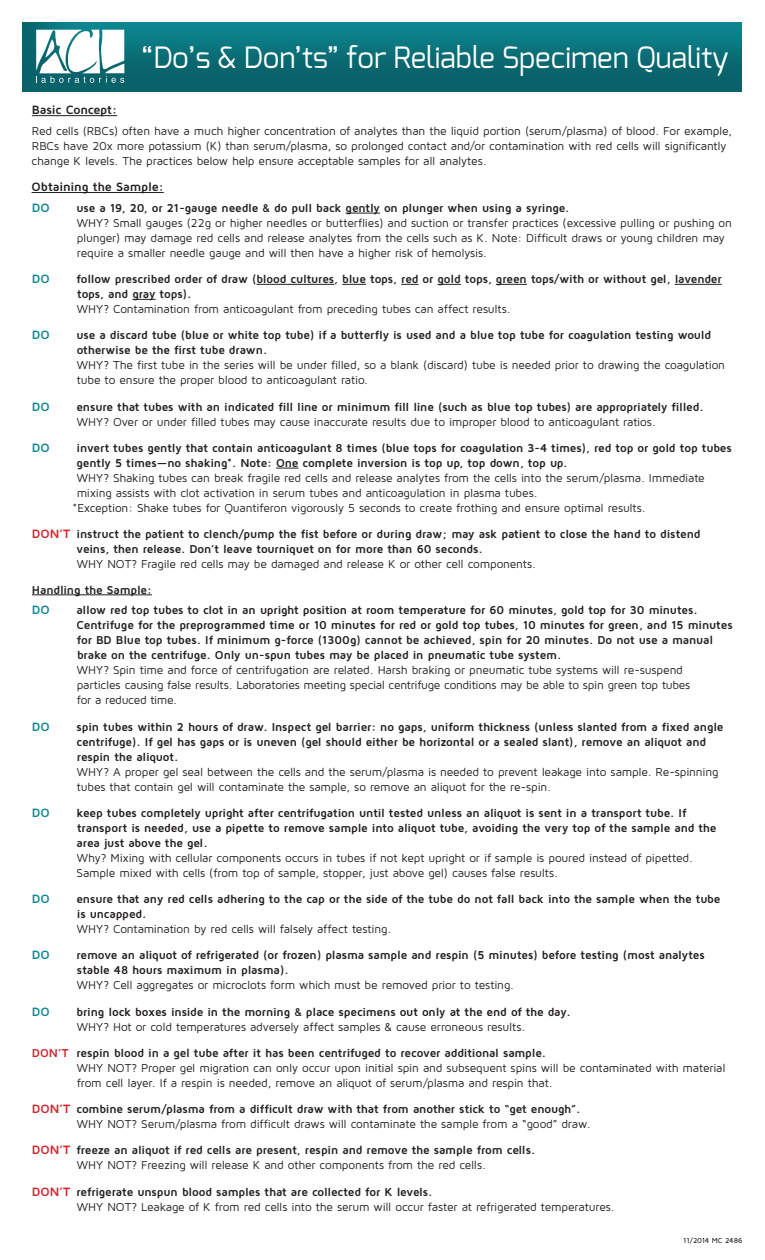
<style>
.page{position:relative;width:765px;height:1260px;background:#fff}
.page>*{position:absolute;margin:0;border:0;box-sizing:border-box;transform-origin:0 0}
.t1{font:29.38px "Exo";color:#fff}
.section{font:700 12.5px "Maven Pro";letter-spacing:-.015em;color:#231f20}
.body{font:700 12.5px "Maven Pro";color:#0d8791}
.body-2{font:700 11.88px/15px "Maven Pro";letter-spacing:-.015em;color:#231f20}
.body-3{font:11.88px/15px "Maven Pro";letter-spacing:-.015em;color:#231f20}
.section-2{font:700 11.88px "Maven Pro";letter-spacing:-.015em;color:#231f20}
.t2{font:500 7.5px "Maven Pro";letter-spacing:-.02em;color:#231f20}
.s1{font-weight:700}
.s2{font-weight:400}
.s3{font-size:12.5px;color:#d1232a}
.s4{font-weight:700;color:#d1232a}
.s5{font-weight:700;font-size:12.5px;color:#d1232a}
</style>
<div class="page">
<div style="left:16px;top:18px;width:727px;height:76px;background:#231f20;opacity:.31"></div>
<svg style="left:36px;top:30px;width:88px;height:53px"></svg>
<hr style="left:32px;top:115px;width:85px;height:1px;background:#231f20">
<hr style="left:32px;top:192px;width:132px;height:1px;background:#231f20">
<hr style="left:346px;top:213px;width:34px;height:1px;background:#231f20">
<hr style="left:256px;top:284px;width:78px;height:1px;background:#231f20">
<svg style="left:342px;top:284px;width:24px;height:1px"></svg>
<svg style="left:401px;top:284px;width:18px;height:1px"></svg>
<svg style="left:438px;top:284px;width:23px;height:1px"></svg>
<hr style="left:496px;top:284px;width:31px;height:1px;background:#231f20">
<hr style="left:675px;top:284px;width:47px;height:1px;background:#231f20">
<svg style="left:132px;top:299px;width:24px;height:1px"></svg>
<svg style="left:276px;top:468px;width:22px;height:1px"></svg>
<hr style="left:32px;top:595px;width:120px;height:1px;background:#231f20">
<p class="t1" style="left:141px;top:38px;width:589px">“Do’s &amp; Don’ts” for Reliable Specimen Quality</p>
<p class="section" style="left:32px;top:102px;width:87px">Basic Concept:</p>
<p class="body-3" style="left:32px;top:123px;width:702px">Red cells (RBCs) often have a much higher concentration of analytes than the liquid portion (serum/plasma) of blood. For example,<br>RBCs have 20x more potassium (K) than serum/plasma, so prolonged contact and/or contamination with red cells will significantly change K levels. The practices below help ensure acceptable samples for all analytes.</p>
<p class="section" style="left:32px;top:179px;width:134px">Obtaining the Sample:</p>
<p class="body" style="left:32px;top:200px;width:20px">DO</p>
<p class="body-3" style="left:77px;top:200px;width:657px"><span class="s1">use a 19, 20, or 21-gauge needle &amp; do pull back gently on plunger when using a syringe.<br></span>WHY? Small gauges (22g or higher needles or butterflies) and suction or transfer practices (excessive pulling or pushing on plunger) may damage red cells and release analytes from the cells such as K. Note: Difficult draws or young children may require a smaller needle gauge and will then have a higher risk of hemolysis.</p>
<p class="body" style="left:32px;top:271px;width:20px">DO</p>
<p class="body-2" style="left:77px;top:271px;width:647px">follow prescribed order of draw (blood cultures, blue tops, red or gold tops, green tops/with or without gel, lavender tops, and gray tops).<br><span class="s2">WHY? Contamination from anticoagulant from preceding tubes can affect results.</span></p>
<p class="body" style="left:32px;top:327px;width:20px">DO</p>
<p class="body-3" style="left:77px;top:327px;width:650px"><span class="s1">use a discard tube (blue or white top tube) if a butterfly is used and a blue top tube for coagulation testing would otherwise be the first tube drawn.<br></span>WHY? The first tube in the series will be under filled, so a blank (discard) tube is needed prior to drawing the coagulation tube to ensure the proper blood to anticoagulant ratio.</p>
<p class="body" style="left:32px;top:398px;width:20px">DO</p>
<p class="body-2" style="left:77px;top:399px;width:629px">ensure that tubes with an indicated fill line or minimum fill line (such as blue top tubes) are appropriately filled.<br><span class="s2">WHY? Over or under filled tubes may cause inaccurate results due to improper blood to anticoagulant ratios.</span></p>
<p class="body" style="left:32px;top:440px;width:20px">DO</p>
<p class="body-2" style="left:77px;top:440px;width:657px">invert tubes gently that contain anticoagulant 8 times (blue tops for coagulation 3-4 times), red top or gold top tubes</p>
<p class="body-2" style="left:77px;top:455px;width:492px">gently 5 times—no shaking*. Note: One complete inversion is top up, top down, top up.</p>
<p class="body-3" style="left:77px;top:470px;width:630px">WHY? Shaking tubes can break fragile red cells and release analytes from the cells into the serum/plasma. Immediate</p>
<p class="body-3" style="left:77px;top:485px;width:462px">mixing assists with clot activation in serum tubes and anticoagulation in plasma tubes.</p>
<p class="body-3" style="left:72px;top:500px;width:575px">*Exception: Shake tubes for Quantiferon vigorously 5 seconds to create frothing and ensure optimal results.</p>
<p class="body-2" style="left:77px;top:526px;width:625px;text-indent:-45px"><span class="s3">DON’T</span> instruct the patient to clench/pump the fist before or during draw; may ask patient to close the hand to distend veins, then release. Don’t leave tourniquet on for more than 60 seconds.<br><span class="s2">WHY NOT? Fragile red cells may be damaged and release K or other cell components.</span></p>
<p class="section-2" style="left:32px;top:582px;width:121px">Handling the Sample:</p>
<p class="body" style="left:32px;top:602px;width:20px">DO</p>
<p class="body-2" style="left:77px;top:602px;width:658px">allow red top tubes to clot in an upright position at room temperature for 60 minutes, gold top for 30 minutes.<br>Centrifuge for the preprogrammed time or 10 minutes for red or gold top tubes, 10 minutes for green, and 15 minutes for BD Blue top tubes. If minimum g-force (1300g) cannot be achieved, spin for 20 minutes. Do not use a manual brake on the centrifuge. Only un-spun tubes may be placed in pneumatic tube system.<br><span class="s2">WHY? Spin time and force of centrifugation are related. Harsh braking or pneumatic tube systems will re-suspend<br>particles causing false results. Laboratories meeting special centrifuge conditions may be able to spin green top tubes<br>for a reduced time.</span></p>
<p class="body" style="left:32px;top:718px;width:20px">DO</p>
<p class="body-2" style="left:77px;top:718px;width:649px">spin tubes within 2 hours of draw. Inspect gel barrier: no gaps, uniform thickness (unless slanted from a fixed angle centrifuge). If gel has gaps or is uneven (gel should either be horizontal or a sealed slant), remove an aliquot and respin the aliquot.<br><span class="s2">WHY? A proper gel seal between the cells and the serum/plasma is needed to prevent leakage into sample. Re-spinning tubes that contain gel will contaminate the sample, so remove an aliquot for the re-spin.</span></p>
<p class="body" style="left:32px;top:805px;width:20px">DO</p>
<p class="body-2" style="left:77px;top:805px;width:642px">keep tubes completely upright after centrifugation until tested unless an aliquot is sent in a transport tube. If transport is needed, use a pipette to remove sample into aliquot tube, avoiding the very top of the sample and the area just above the gel.<br><span class="s2">Why? Mixing with cellular components occurs in tubes if not kept upright or if sample is poured instead of pipetted.<br>Sample mixed with cells (from top of sample, stopper, just above gel) causes false results.</span></p>
<p class="body" style="left:32px;top:891px;width:20px">DO</p>
<p class="body-2" style="left:77px;top:891px;width:646px">ensure that any red cells adhering to the cap or the side of the tube do not fall back into the sample when the tube is uncapped.<br><span class="s2">WHY? Contamination by red cells will falsely affect testing.</span></p>
<p class="body" style="left:32px;top:947px;width:20px">DO</p>
<p class="body-2" style="left:77px;top:947px;width:630px">remove an aliquot of refrigerated (or frozen) plasma sample and respin (5 minutes) before testing (most analytes stable 48 hours maximum in plasma).<br><span class="s2">WHY? Cell aggregates or microclots form which must be removed prior to testing.</span></p>
<p class="body" style="left:32px;top:1003px;width:20px">DO</p>
<p class="body-2" style="left:77px;top:1003px;width:496px">bring lock boxes inside in the morning &amp; place specimens out only at the end of the day.<br><span class="s2">WHY? Hot or cold temperatures adversely affect samples &amp; cause erroneous results.</span></p>
<p class="body-3" style="left:77px;top:1045px;width:650px;text-indent:-45px"><span class="s4">DON’T</span> <span class="s1">respin blood in a gel tube after it has been centrifuged to recover additional sample.<br></span>WHY NOT? Proper gel migration can only occur upon initial spin and subsequent spins will be contaminated with material from cell layer. If a respin is needed, remove an aliquot of serum/plasma and respin that.</p>
<p class="body-3" style="left:77px;top:1101px;width:515px;text-indent:-45px"><span class="s5">DON’T</span> <span class="s1">combine serum/plasma from a difficult draw with that from another stick to “get enough”.<br></span>WHY NOT? Serum/plasma from difficult draws will contaminate the sample from a “good” draw.</p>
<p class="body-2" style="left:32px;top:1142px;width:505px;text-align:center"><span class="s3">DON’T</span> freeze an aliquot if red cells are present, respin and remove the sample from cells.<br><span class="s2">WHY NOT? Freezing will release K and other components from the red cells.</span></p>
<p class="body-3" style="left:77px;top:1184px;width:540px;text-indent:-45px"><span class="s5">DON’T</span> <span class="s1">refrigerate unspun blood samples that are collected for K levels.<br></span>WHY NOT? Leakage of K from red cells into the serum will occur faster at refrigerated temperatures.</p>
<p class="t2" style="left:683px;top:1236px;width:61px">11/2014 MC 2486</p>
</div>
